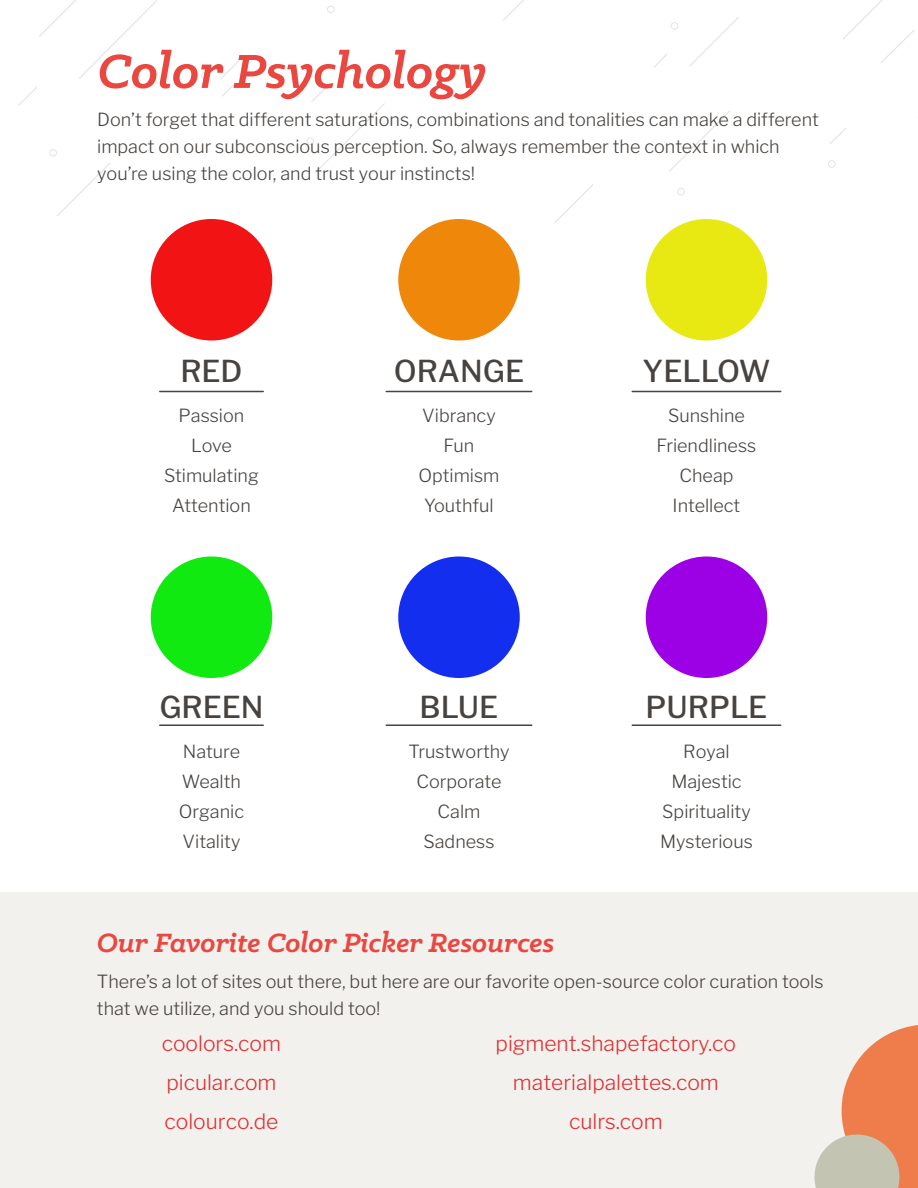
<style>
.page{position:relative;width:918px;height:1188px;background:#fff}
.page>*{position:absolute;margin:0;border:0;box-sizing:border-box;transform-origin:0 0}
.t1{font:italic 700 54px "Klinic Slab";color:#e94740}
.t2{font:italic 700 30px "Klinic Slab";color:#e94740}
.t3{font:500 30px "Libre Franklin";color:#474340}
.t4{font:300 21px/39px "Libre Franklin";color:#e12f32}
.t5{font:300 18px/30px "Libre Franklin";color:#474340;text-align:center}
</style>
<div class="page">
<svg style="left:503px;top:0;width:21px;height:21px"></svg>
<svg style="left:554px;top:216px;width:8px;height:7px"></svg>
<svg style="left:39px;top:0;width:119px;height:79px"></svg>
<svg style="left:19px;top:87px;width:18px;height:18px"></svg>
<svg style="left:654px;top:0;width:261px;height:196px"></svg>
<div style="left:327px;top:6px;width:7px;height:7px;border:1px solid #3e3e3e;border-radius:50%"></div>
<div style="left:201px;top:72px;width:8px;height:7px;border:1px solid #3e3e3e;border-radius:50%"></div>
<div style="left:50px;top:149px;width:7px;height:7px;border:1px solid #3e3e3e;border-radius:50%"></div>
<div style="left:307px;top:138px;width:7px;height:7px;border:1px solid #3e3e3e;border-radius:50%"></div>
<div style="left:678px;top:188px;width:6px;height:7px;background:#fff;border-radius:50%"></div>
<div style="left:678px;top:188px;width:7px;height:7px;border:1px solid #3e3e3e;border-radius:50%"></div>
<div style="left:0;top:892px;width:918px;height:296px;background:#f2f1ee"></div>
<div style="left:151px;top:219px;width:121px;height:121px;background:#f21414;border-radius:50%"></div>
<div style="left:398px;top:219px;width:122px;height:121px;background:#ef870a;border-radius:50%"></div>
<div style="left:646px;top:219px;width:121px;height:121px;background:#e8e813;border-radius:50%"></div>
<div style="left:151px;top:556px;width:121px;height:122px;background:#11ea11;border-radius:50%"></div>
<div style="left:398px;top:556px;width:122px;height:122px;background:#142eef;border-radius:50%"></div>
<div style="left:646px;top:556px;width:121px;height:122px;background:#9c00e5;border-radius:50%"></div>
<svg style="left:814px;top:1025px;width:104px;height:163px"></svg>
<hr style="left:160px;top:391px;width:103px;height:1px;background:#474340">
<hr style="left:386px;top:391px;width:146px;height:1px;background:#474340">
<hr style="left:632px;top:391px;width:149px;height:1px;background:#474340">
<hr style="left:160px;top:724px;width:103px;height:2px;background:#474340">
<hr style="left:386px;top:724px;width:146px;height:2px;background:#474340">
<hr style="left:632px;top:724px;width:149px;height:2px;background:#474340">
<h1 class="t1" style="left:98px;top:36px;width:390px">Color Psychology</h1>
<p class="t5" style="left:97px;top:106px;width:723px;line-height:27px;text-align:left">Don’t forget that different saturations, combinations and tonalities can make a different impact on our subconscious perception. So, always remember the context in which you’re using the color, and trust your instincts!</p>
<h2 class="t3" style="left:180px;top:353px;width:64px">RED</h2>
<h2 class="t3" style="left:394px;top:353px;width:132px">ORANGE</h2>
<h2 class="t3" style="left:643px;top:353px;width:129px">YELLOW</h2>
<p class="t5" style="left:164px;top:400px;width:96px">Passion<br>Love<br>Stimulating<br>Attention</p>
<p class="t5" style="left:418px;top:400px;width:83px">Vibrancy<br>Fun<br>Optimism<br>Youthful</p>
<p class="t5" style="left:657px;top:400px;width:101px">Sunshine<br>Friendliness<br>Cheap<br>Intellect</p>
<h2 class="t3" style="left:159px;top:689px;width:106px">GREEN</h2>
<h2 class="t3" style="left:420px;top:689px;width:80px">BLUE</h2>
<h2 class="t3" style="left:646px;top:689px;width:123px">PURPLE</h2>
<p class="t5" style="left:179px;top:736px;width:67px;text-align:left">Nature<br>Wealth<br>Organic<br>Vitality</p>
<p class="t5" style="left:408px;top:736px;width:103px">Trustworthy<br>Corporate<br>Calm<br>Sadness</p>
<p class="t5" style="left:660px;top:736px;width:94px">Royal<br>Majestic<br>Spirituality<br>Mysterious</p>
<h2 class="t2" style="left:97px;top:923px;width:459px">Our Favorite Color Picker Resources</h2>
<p class="t5" style="left:97px;top:968px;width:728px;line-height:27px;text-align:left">There’s a lot of sites out there, but here are our favorite open-source color curation tools that we utilize, and you should too!</p>
<p class="t4" style="left:162px;top:1024px;width:121px">coolors.com picular.com colourco.de</p>
<p class="t4" style="left:496px;top:1024px;width:242px;text-align:center">pigment.shapefactory.co materialpalettes.com culrs.com</p>
</div>
